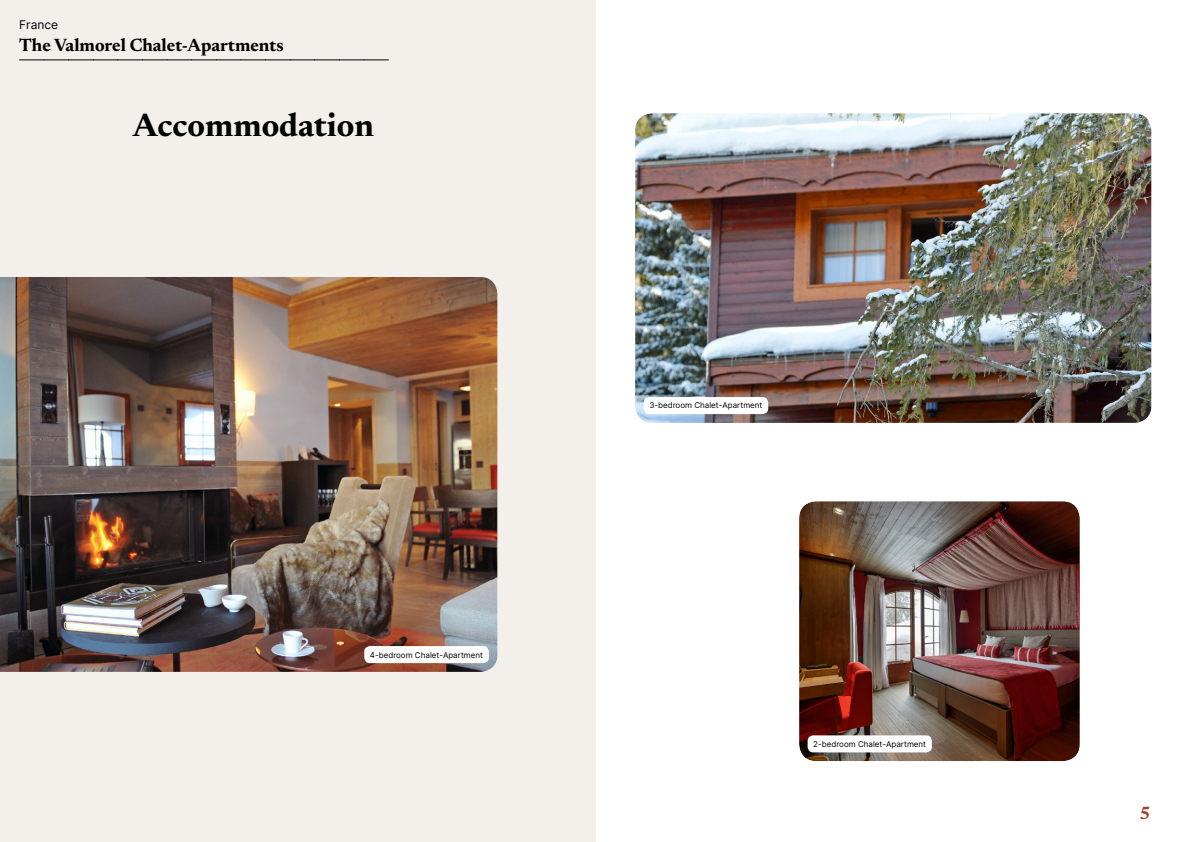
<style>
.page{position:relative;width:1191px;height:842px;background:#fff}
.page>*{position:absolute;margin:0;border:0;box-sizing:border-box;transform-origin:0 0}
.t1{font:700 33px "Newsreader 24 pt";color:#000}
.t2{font:700 18px "Newsreader 24 pt";color:#000}
.t3{font:700 18px "Newsreader 24 pt";color:#9d432c}
.t4{font:12px "Inter";color:#000}
.t5{font:8px "Inter";color:#000}
</style>
<div class="page">
<div style="left:0;top:0;width:595px;height:842px;background:#f3f0ec"></div>
<img style="left:635px;top:113px;width:516px;height:310px">
<img style="left:800px;top:502px;width:278px;height:258px">
<div style="left:791px;top:493px;width:296px;height:276px;border:8px solid #fff;border-radius:21px"></div>
<div style="left:643px;top:397px;width:125px;height:17px;background:#fff;border-radius:6px"></div>
<div style="left:807px;top:735px;width:125px;height:17px;background:#fff;border-radius:6px"></div>
<img style="left:0;top:277px;width:497px;height:395px">
<div style="left:364px;top:646px;width:125px;height:17px;background:#fff;border-radius:6px"></div>
<svg style="left:20px;top:60px;width:368px;height:1px"></svg>
<h3 class="t4" style="left:19px;top:15px;width:40px">France</h3>
<h2 class="t2" style="left:19px;top:32px;width:266px">The Valmorel Chalet-Apartments</h2>
<h1 class="t1" style="left:133px;top:101px;width:242px">Accommodation</h1>
<p class="t5" style="left:370px;top:649px;width:115px">4-bedroom Chalet-Apartment</p>
<p class="t5" style="left:649px;top:400px;width:115px">3-bedroom Chalet-Apartment</p>
<p class="t5" style="left:813px;top:738px;width:114px">2-bedroom Chalet-Apartment</p>
<h2 class="t3" style="left:1139px;top:800px;width:13px">5</h2>
</div>
